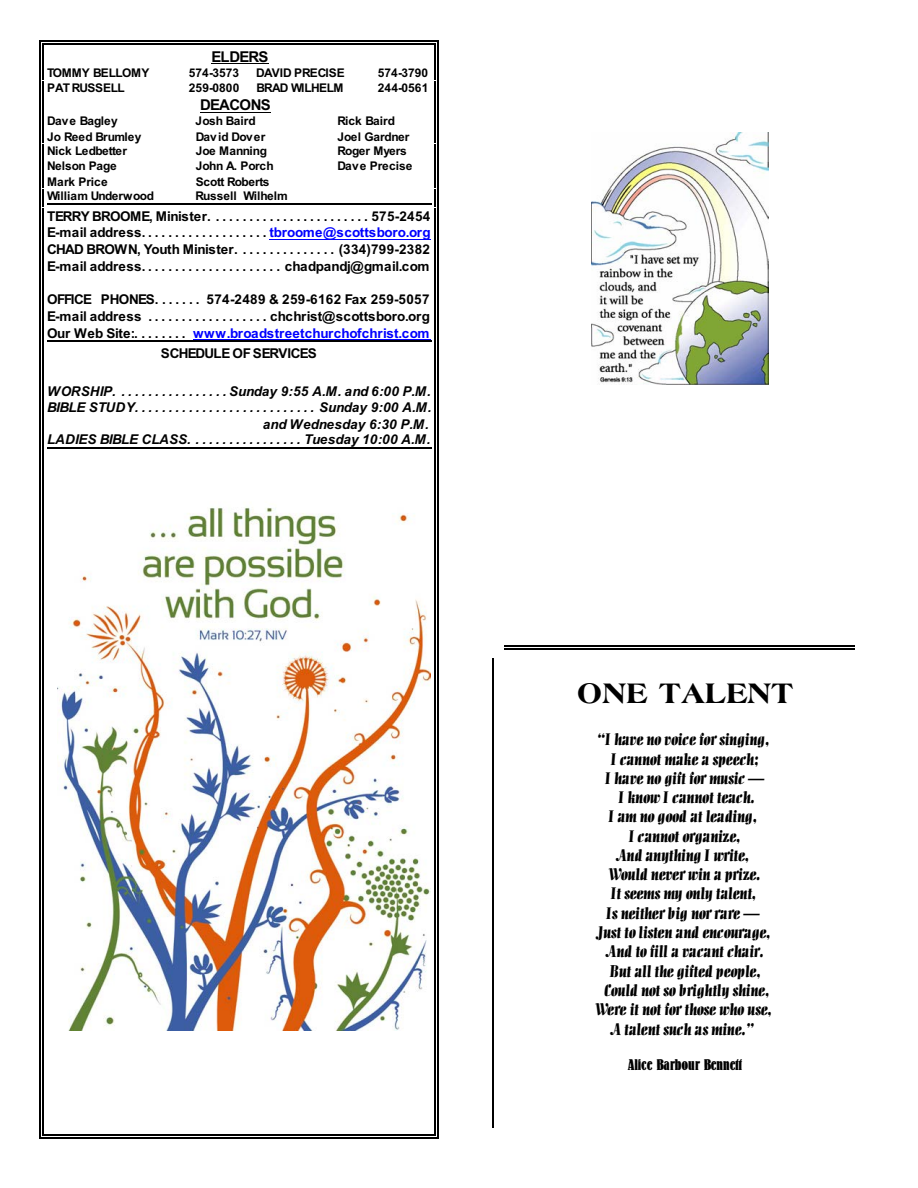
<style>
.page{position:relative;width:918px;height:1188px;background:#fff}
.page>*{position:absolute;margin:0;border:0;box-sizing:border-box;transform-origin:0 0}
.t1{font:800 30px "Americana BT";letter-spacing:.03em;color:#000}
.t2{font:16.5px/19.4px "Allegro BT";letter-spacing:-.03em;color:#000;text-align:center}
.t3{font:15px "Waverly";letter-spacing:-.01em;color:#000}
.t4{font:700 15px "Arial";letter-spacing:-.045em;color:#000}
.t5{font:700 13.5px/16.8px "Arial";letter-spacing:-.005em;color:#000;text-align:justify}
.t6{font:italic 700 13.5px/16px "Arial";color:#000;text-align:right}
.t7{font:700 13.5px "Arial";letter-spacing:-.055em;color:#000}
.t8{font:700 12px "Arial";letter-spacing:-.015em;color:#000}
.t9{font:700 12px "Arial";letter-spacing:-.045em;color:#000}
.t10{font:700 12px "Arial";letter-spacing:-.07em;color:#000}
.t11{font:700 12px "Arial";letter-spacing:.01em;color:#000}
.t12{font:700 12px "Arial";letter-spacing:-.035em;color:#000}
.t13{font:700 12px "Arial";letter-spacing:.005em;color:#000}
.s1{color:#00f}
</style>
<div class="page">
<hr style="left:434px;top:43px;width:2px;height:23px;background:#000">
<hr style="left:42px;top:43px;width:394px;height:2px;background:#000">
<hr style="left:39px;top:40px;width:2px;height:30px;background:#000">
<hr style="left:437px;top:40px;width:2px;height:30px;background:#000">
<hr style="left:39px;top:40px;width:399px;height:2px;background:#000">
<svg style="left:434px;top:66px;width:5px;height:297px"></svg>
<hr style="left:437px;top:341px;width:2px;height:27px;background:#000">
<hr style="left:434px;top:363px;width:2px;height:20px;background:#000">
<hr style="left:437px;top:359px;width:2px;height:28px;background:#000">
<svg style="left:434px;top:383px;width:5px;height:69px"></svg>
<hr style="left:434px;top:452px;width:2px;height:23px;background:#000">
<hr style="left:437px;top:448px;width:2px;height:32px;background:#000">
<hr style="left:434px;top:476px;width:2px;height:23px;background:#000">
<hr style="left:437px;top:472px;width:2px;height:31px;background:#000">
<hr style="left:434px;top:500px;width:2px;height:23px;background:#000">
<hr style="left:437px;top:495px;width:2px;height:32px;background:#000">
<hr style="left:434px;top:523px;width:2px;height:23px;background:#000">
<hr style="left:437px;top:519px;width:2px;height:32px;background:#000">
<hr style="left:434px;top:546px;width:2px;height:23px;background:#000">
<hr style="left:437px;top:541px;width:2px;height:32px;background:#000">
<hr style="left:434px;top:569px;width:2px;height:23px;background:#000">
<hr style="left:437px;top:565px;width:2px;height:32px;background:#000">
<hr style="left:434px;top:593px;width:2px;height:23px;background:#000">
<hr style="left:437px;top:589px;width:2px;height:31px;background:#000">
<hr style="left:434px;top:616px;width:2px;height:24px;background:#000">
<hr style="left:437px;top:612px;width:2px;height:32px;background:#000">
<hr style="left:434px;top:640px;width:2px;height:23px;background:#000">
<hr style="left:437px;top:636px;width:2px;height:32px;background:#000">
<hr style="left:434px;top:664px;width:2px;height:23px;background:#000">
<hr style="left:437px;top:659px;width:2px;height:32px;background:#000">
<hr style="left:434px;top:687px;width:2px;height:24px;background:#000">
<hr style="left:437px;top:683px;width:2px;height:32px;background:#000">
<hr style="left:434px;top:711px;width:2px;height:23px;background:#000">
<hr style="left:437px;top:707px;width:2px;height:32px;background:#000">
<hr style="left:434px;top:734px;width:2px;height:23px;background:#000">
<hr style="left:437px;top:729px;width:2px;height:32px;background:#000">
<hr style="left:434px;top:757px;width:2px;height:23px;background:#000">
<hr style="left:437px;top:753px;width:2px;height:32px;background:#000">
<hr style="left:434px;top:781px;width:2px;height:23px;background:#000">
<hr style="left:437px;top:776px;width:2px;height:32px;background:#000">
<hr style="left:434px;top:804px;width:2px;height:24px;background:#000">
<hr style="left:437px;top:800px;width:2px;height:32px;background:#000">
<hr style="left:434px;top:828px;width:2px;height:23px;background:#000">
<hr style="left:437px;top:824px;width:2px;height:32px;background:#000">
<hr style="left:434px;top:852px;width:2px;height:23px;background:#000">
<hr style="left:437px;top:847px;width:2px;height:32px;background:#000">
<hr style="left:434px;top:875px;width:2px;height:23px;background:#000">
<hr style="left:437px;top:871px;width:2px;height:32px;background:#000">
<hr style="left:434px;top:899px;width:2px;height:23px;background:#000">
<hr style="left:437px;top:895px;width:2px;height:31px;background:#000">
<hr style="left:434px;top:922px;width:2px;height:24px;background:#000">
<hr style="left:437px;top:918px;width:2px;height:32px;background:#000">
<hr style="left:434px;top:945px;width:2px;height:23px;background:#000">
<hr style="left:437px;top:941px;width:2px;height:32px;background:#000">
<hr style="left:434px;top:969px;width:2px;height:23px;background:#000">
<hr style="left:437px;top:964px;width:2px;height:32px;background:#000">
<hr style="left:434px;top:992px;width:2px;height:23px;background:#000">
<hr style="left:437px;top:988px;width:2px;height:32px;background:#000">
<hr style="left:434px;top:1016px;width:2px;height:23px;background:#000">
<hr style="left:437px;top:1012px;width:2px;height:31px;background:#000">
<hr style="left:434px;top:1040px;width:2px;height:23px;background:#000">
<hr style="left:437px;top:1035px;width:2px;height:32px;background:#000">
<hr style="left:434px;top:1063px;width:2px;height:23px;background:#000">
<hr style="left:437px;top:1059px;width:2px;height:32px;background:#000">
<hr style="left:434px;top:1087px;width:2px;height:23px;background:#000">
<hr style="left:437px;top:1082px;width:2px;height:32px;background:#000">
<svg style="left:39px;top:45px;width:4px;height:1089px"></svg>
<hr style="left:434px;top:1110px;width:2px;height:26px;background:#000">
<hr style="left:42px;top:1134px;width:394px;height:2px;background:#000">
<hr style="left:39px;top:1106px;width:2px;height:32px;background:#000">
<hr style="left:437px;top:1106px;width:2px;height:32px;background:#000">
<hr style="left:39px;top:1137px;width:399px;height:2px;background:#000">
<img style="left:57px;top:507px;width:373px;height:524px">
<img style="left:592px;top:132px;width:176px;height:252px">
<hr style="left:212px;top:63px;width:57px;height:1px;background:#000">
<hr style="left:200px;top:112px;width:71px;height:1px;background:#000">
<hr style="left:269px;top:239px;width:162px;height:1px;background:#00f">
<hr style="left:193px;top:339px;width:237px;height:1px;background:#00f">
<hr style="left:47px;top:204px;width:385px;height:1px;background:#000">
<hr style="left:47px;top:341px;width:385px;height:1px;background:#000">
<hr style="left:47px;top:448px;width:385px;height:1px;background:#000">
<hr style="left:504px;top:646px;width:351px;height:1px;background:#000">
<hr style="left:504px;top:649px;width:351px;height:1px;background:#000">
<hr style="left:493px;top:658px;width:1px;height:469px;background:#000">
<p class="t4" style="left:212px;top:51px;width:59px">ELDERS</p>
<p class="t8" style="left:47px;top:68px;width:104px">TOMMY BELLOMY</p>
<p class="t8" style="left:189px;top:68px;width:52px">574-3573</p>
<p class="t8" style="left:256px;top:68px;width:90px">DAVID PRECISE</p>
<p class="t8" style="left:378px;top:68px;width:52px">574-3790</p>
<p class="t12" style="left:47px;top:84px;width:79px">PAT RUSSELL</p>
<p class="t8" style="left:189px;top:84px;width:52px">259-0800</p>
<p class="t10" style="left:256px;top:84px;width:89px">BRAD WILHELM</p>
<p class="t8" style="left:378px;top:84px;width:52px">244-0561</p>
<p class="t4" style="left:200px;top:99px;width:72px">DEACONS</p>
<p class="t8" style="left:47px;top:116px;width:72px">Dave Bagley</p>
<p class="t8" style="left:196px;top:116px;width:62px">Josh Baird</p>
<p class="t8" style="left:337px;top:116px;width:59px">Rick Baird</p>
<p class="t8" style="left:47px;top:132px;width:96px">Jo Reed Brumley</p>
<p class="t13" style="left:196px;top:132px;width:71px">David Dover</p>
<p class="t8" style="left:338px;top:132px;width:74px">Joel Gardner</p>
<p class="t9" style="left:47px;top:147px;width:81px">Nick Ledbetter</p>
<p class="t8" style="left:196px;top:147px;width:73px">Joe Manning</p>
<p class="t8" style="left:338px;top:147px;width:71px">Roger Myers</p>
<p class="t8" style="left:47px;top:161px;width:71px">Nelson Page</p>
<p class="t8" style="left:196px;top:161px;width:79px">John A. Porch</p>
<p class="t11" style="left:338px;top:161px;width:77px">Dave Precise</p>
<p class="t8" style="left:47px;top:177px;width:62px">Mark Price</p>
<p class="t9" style="left:196px;top:177px;width:75px">Scott Roberts</p>
<p class="t8" style="left:47px;top:192px;width:108px">William Underwood</p>
<p class="t8" style="left:195px;top:192px;width:94px">Russell Wilhelm</p>
<p class="t5" style="left:47px;top:209px;width:385px">TERRY BROOME, Minister. . . . . . . . . . . . . . . . . . . . . . . . 575-2454<br>E-mail address. . . . . . . . . . . . . . . . . . . <span class="s1">tbroome@scottsboro.org </span>CHAD BROWN, Youth Minister. . . . . . . . . . . . . . . (334)799-2382<br>E-mail address. . . . . . . . . . . . . . . . . . . . . chadpandj@gmail.com</p>
<p class="t5" style="left:47px;top:292px;width:384px">OFFICE PHONES. . . . . . . 574-2489 &amp; 259-6162 Fax 259-5057<br>E-mail address . . . . . . . . . . . . . . . . . . chchrist@scottsboro.org Our Web Site:. . . . . . . . <span class="s1">www.broadstreetchurchofchrist.com</span></p>
<p class="t7" style="left:161px;top:348px;width:157px">SCHEDULE OF SERVICES</p>
<p class="t6" style="left:47px;top:384px;width:386px">WORSHIP. . . . . . . . . . . . . . . . . Sunday 9:55 A.M. and 6:00 P.M.<br>BIBLE STUDY........................... Sunday 9:00 A.M. and Wednesday 6:30 P.M.<br>LADIES BIBLE CLASS. . . . . . . . . . . . . . . . . Tuesday 10:00 A.M.</p>
<h1 class="t1" style="left:577px;top:680px;width:217px">ONE TALENT</h1>
<p class="t2" style="left:595px;top:731px;width:179px">“I have no voice for singing,<br>I cannot make a speech;<br>I have no gift for music —<br>I know I cannot teach.<br>I am no good at leading,<br>I cannot organize,<br>And anything I write,<br>Would never win a prize.<br>It seems my only talent,<br>Is neither big nor rare —<br>Just to listen and encourage,<br>And to fill a vacant chair.<br>But all the gifted people,<br>Could not so brightly shine,<br>Were it not for those who use,<br>A talent such as mine.”</p>
<p class="t3" style="left:628px;top:1056px;width:116px">Alice Barbour Bennett</p>
</div>
